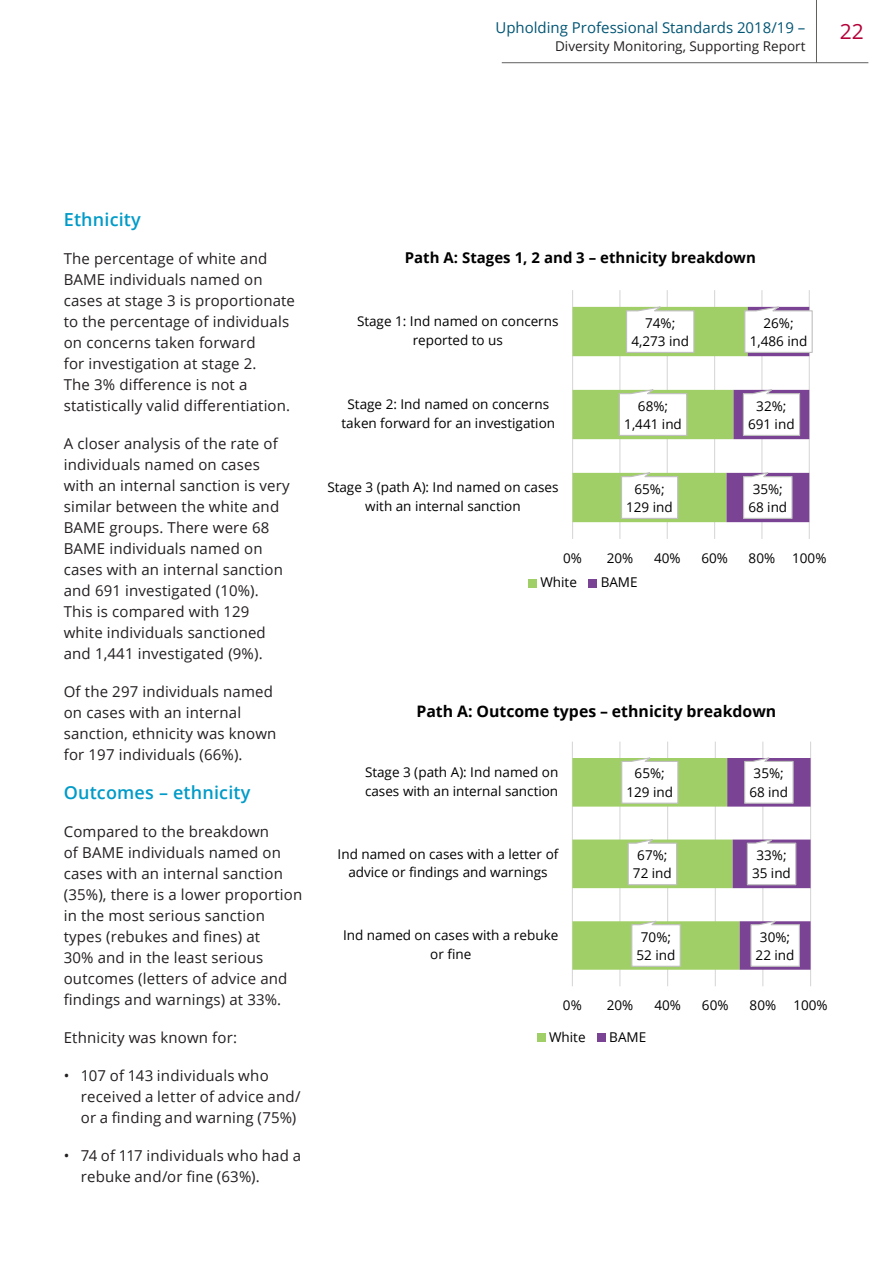
<style>
.page{position:relative;width:893px;height:1263px;background:#fff}
.page>*{position:absolute;margin:0;border:0;box-sizing:border-box;transform-origin:0 0}
.t1{font:21px "Open Sans";color:#b50038}
.Sub-heading{font:600 18px "Open Sans";letter-spacing:.01em;color:#009bc8}
.t2{font:700 15.9px "Open Sans";color:#000}
.body_of_text{font:15px/21px "Open Sans";letter-spacing:.01em;color:#231f20}
.black_bullet{font:15px/21px "Open Sans";letter-spacing:.015em;color:#231f20}
.t3{font:15px "Open Sans";color:#025574}
.t4{font:700 15px "Open Sans";color:#000}
.t5{font:13.5px/18.3px "Open Sans";color:#000;text-align:center}
.t6{font:13.5px "Open Sans";color:#231f20}
</style>
<div class="page">
<hr style="left:502px;top:62px;width:366px;height:1px;background:#61605e">
<hr style="left:816px;top:0;width:1px;height:63px;background:#61605e">
<hr style="left:572px;top:290px;width:1px;height:249px;background:#d9d9d9">
<hr style="left:619px;top:290px;width:1px;height:249px;background:#d9d9d9">
<hr style="left:667px;top:290px;width:1px;height:249px;background:#d9d9d9">
<hr style="left:714px;top:290px;width:1px;height:249px;background:#d9d9d9">
<hr style="left:761px;top:290px;width:1px;height:249px;background:#d9d9d9">
<hr style="left:809px;top:290px;width:1px;height:249px;background:#d9d9d9">
<svg style="left:573px;top:305px;width:240px;height:217px"></svg>
<div style="left:529px;top:579px;width:8px;height:8px;background:#a0cf67"></div>
<div style="left:589px;top:579px;width:8px;height:8px;background:#7b4393"></div>
<hr style="left:572px;top:742px;width:1px;height:244px;background:#d9d9d9">
<hr style="left:619px;top:742px;width:1px;height:244px;background:#d9d9d9">
<hr style="left:667px;top:742px;width:1px;height:244px;background:#d9d9d9">
<hr style="left:715px;top:742px;width:1px;height:244px;background:#d9d9d9">
<hr style="left:762px;top:742px;width:1px;height:244px;background:#d9d9d9">
<hr style="left:810px;top:742px;width:1px;height:244px;background:#d9d9d9">
<svg style="left:572px;top:756px;width:238px;height:214px"></svg>
<div style="left:537px;top:1034px;width:9px;height:8px;background:#a0cf67"></div>
<div style="left:597px;top:1034px;width:9px;height:8px;background:#7b4393"></div>
<p class="t3" style="left:495px;top:17px;width:311px">Upholding Professional Standards 2018/19 –</p>
<p class="t6" style="left:555px;top:37px;width:252px">Diversity Monitoring, Supporting Report</p>
<h1 class="t1" style="left:840px;top:17px;width:26px">22</h1>
<p class="Sub-heading" style="left:64px;top:207px;width:79px">Ethnicity</p>
<p class="body_of_text" style="left:64px;top:248px;width:233px">The percentage of white and<br>BAME individuals named on cases at stage 3 is proportionate to the percentage of individuals on concerns taken forward<br>for investigation at stage 2.<br>The 3% difference is not a statistically valid differentiation.</p>
<p class="body_of_text" style="left:64px;top:433px;width:227px">A closer analysis of the rate of individuals named on cases with an internal sanction is very similar between the white and<br>BAME groups. There were 68<br>BAME individuals named on cases with an internal sanction and 691 investigated (10%).<br>This is compared with 129 white individuals sanctioned and 1,441 investigated (9%).</p>
<p class="body_of_text" style="left:64px;top:681px;width:214px">Of the 297 individuals named on cases with an internal sanction, ethnicity was known for 197 individuals (66%).</p>
<p class="Sub-heading" style="left:64px;top:780px;width:188px">Outcomes – ethnicity</p>
<p class="body_of_text" style="left:64px;top:820px;width:240px">Compared to the breakdown<br>of BAME individuals named on cases with an internal sanction (35%), there is a lower proportion in the most serious sanction types (rebukes and fines) at<br>30% and in the least serious outcomes (letters of advice and findings and warnings) at 33%.</p>
<p class="body_of_text" style="left:64px;top:1026px;width:175px">Ethnicity was known for:</p>
<p class="black_bullet" style="left:81px;top:1064px;width:221px;text-indent:-17px">• 107 of 143 individuals who received a letter of advice and/ or a finding and warning (75%)</p>
<p class="black_bullet" style="left:81px;top:1144px;width:222px;text-indent:-17px">• 74 of 117 individuals who had a rebuke and/or fine (63%).</p>
<p class="t4" style="left:405px;top:247px;width:352px">Path A: Stages 1, 2 and 3 – ethnicity breakdown</p>
<p class="t5" style="left:357px;top:312px;width:203px">Stage 1: Ind named on concerns reported to us</p>
<p class="t5" style="left:631px;top:313px;width:59px">74%;<br>4,273 ind</p>
<p class="t5" style="left:750px;top:313px;width:59px">26%;<br>1,486 ind</p>
<p class="t5" style="left:342px;top:395px;width:215px">Stage 2: Ind named on concerns taken forward for an investigation</p>
<p class="t5" style="left:624px;top:396px;width:59px">68%;<br>1,441 ind</p>
<p class="t5" style="left:748px;top:396px;width:48px">32%;<br>691 ind</p>
<p class="t5" style="left:327px;top:478px;width:233px">Stage 3 (path A): Ind named on cases with an internal sanction</p>
<p class="t5" style="left:626px;top:479px;width:48px">65%;<br>129 ind</p>
<p class="t5" style="left:748px;top:479px;width:40px">35%;<br>68 ind</p>
<p class="t5" style="left:563px;top:549px;width:20px">0%</p>
<p class="t5" style="left:607px;top:549px;width:28px">20%</p>
<p class="t5" style="left:654px;top:549px;width:28px">40%</p>
<p class="t5" style="left:701px;top:549px;width:28px">60%</p>
<p class="t5" style="left:749px;top:549px;width:79px">80% 100%</p>
<p class="t5" style="left:540px;top:573px;width:38px">White</p>
<p class="t5" style="left:601px;top:573px;width:39px">BAME</p>
<p class="t2" style="left:416px;top:699px;width:361px">Path A: Outcome types – ethnicity breakdown</p>
<p class="t5" style="left:365px;top:763px;width:195px;text-align:left">Stage 3 (path A): Ind named on cases with an internal sanction</p>
<p class="t5" style="left:626px;top:764px;width:48px">65%;<br>129 ind</p>
<p class="t5" style="left:749px;top:764px;width:40px">35%;<br>68 ind</p>
<p class="t5" style="left:338px;top:844px;width:222px">Ind named on cases with a letter of advice or findings and warnings</p>
<p class="t5" style="left:633px;top:845px;width:40px">67%;<br>72 ind</p>
<p class="t5" style="left:752px;top:845px;width:40px">33%;<br>35 ind</p>
<p class="t5" style="left:343px;top:926px;width:217px">Ind named on cases with a rebuke or fine</p>
<p class="t5" style="left:636px;top:927px;width:40px">70%;<br>52 ind</p>
<p class="t5" style="left:756px;top:927px;width:40px">30%;<br>22 ind</p>
<p class="t5" style="left:563px;top:996px;width:20px">0%</p>
<p class="t5" style="left:607px;top:996px;width:28px">20%</p>
<p class="t5" style="left:654px;top:996px;width:28px">40%</p>
<p class="t5" style="left:702px;top:996px;width:28px">60%</p>
<p class="t5" style="left:750px;top:996px;width:28px">80%</p>
<p class="t5" style="left:793px;top:996px;width:36px">100%</p>
<p class="t5" style="left:549px;top:1027px;width:38px">White</p>
<p class="t5" style="left:609px;top:1027px;width:39px">BAME</p>
</div>
